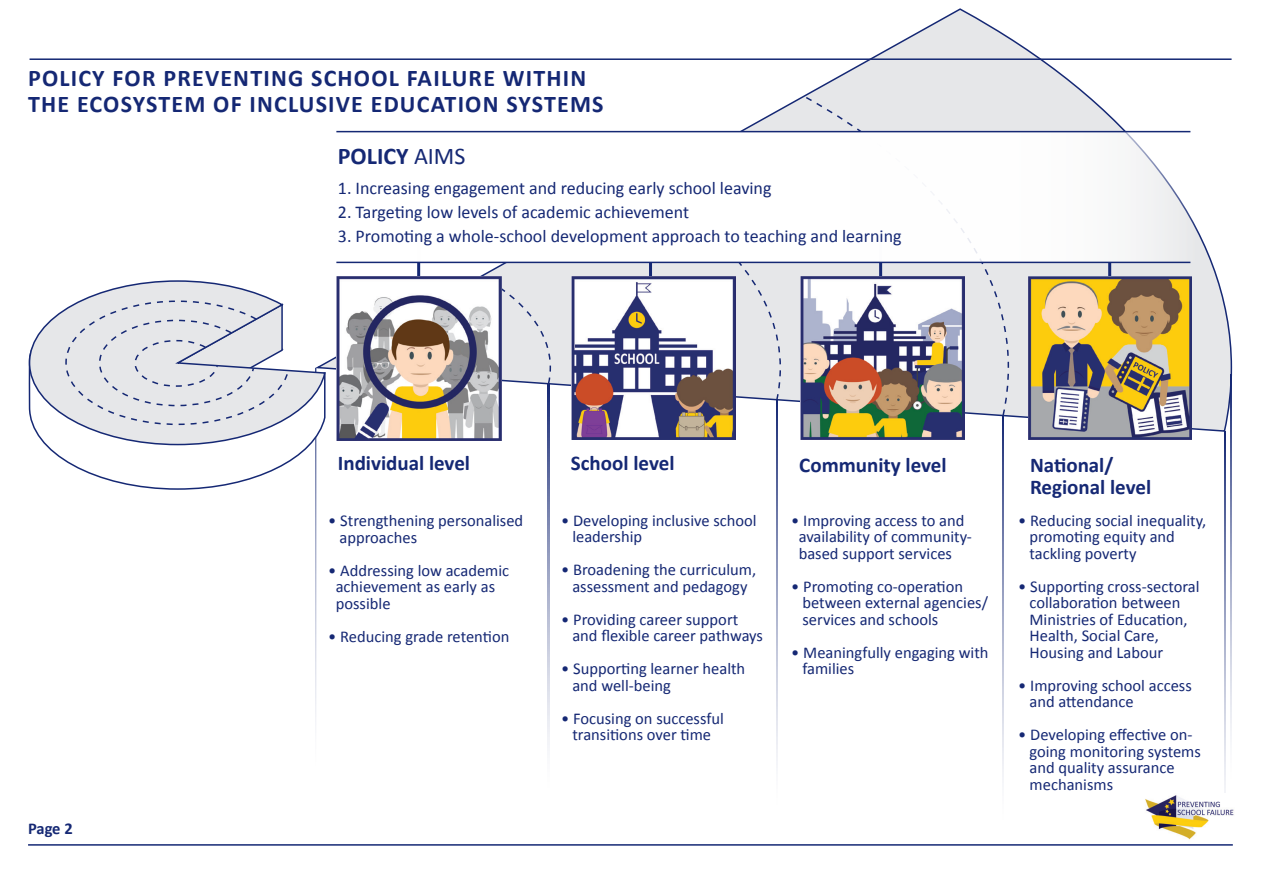
<style>
.page{position:relative;width:1263px;height:893px;background:#fff}
.page>*{position:absolute;margin:0;border:0;box-sizing:border-box;transform-origin:0 0}
.t1{font:700 24px/25.5px "Calibri";letter-spacing:.05em;color:#152874}
.t2{font:700 21px/22.5px "Calibri";color:#152874}
.t3{font:18px "Calibri";color:#152874}
.t4{font:16.5px/16.5px "Calibri";color:#152874}
.t5{font:700 16.5px "Calibri";color:#152874}
.s1{font-weight:400}
</style>
<div class="page">
<svg style="left:327px;top:8px;width:906px;height:425px"></svg>
<svg style="left:641px;top:263px;width:141px;height:139px;background:#e0e2e6"></svg>
<hr style="left:417px;top:234px;width:3px;height:72px;background:#152874">
<hr style="left:649px;top:234px;width:3px;height:72px;background:#152874">
<svg style="left:327px;top:132px;width:352px;height:131px"></svg>
<svg style="left:1231px;top:374px;width:1px;height:365px"></svg>
<hr style="left:28px;top:844px;width:1205px;height:2px;background:#152874">
<svg style="left:548px;top:385px;width:1px;height:363px"></svg>
<svg style="left:776px;top:400px;width:1px;height:365px"></svg>
<svg style="left:1002px;top:417px;width:2px;height:363px"></svg>
<hr style="left:30px;top:58px;width:1201px;height:2px;background:#152874">
<svg style="left:315px;top:491px;width:1px;height:235px"></svg>
<svg style="left:46px;top:446px;width:271px;height:45px"></svg>
<svg style="left:28px;top:280px;width:299px;height:166px"></svg>
<svg style="left:65px;top:300px;width:225px;height:126px;background:#dcdee4"></svg>
<div style="left:801px;top:94px;width:209px;height:323px;background:#e6e7e9"></div>
<svg style="left:480px;top:274px;width:72px;height:111px;background:#dcdee3"></svg>
<svg style="left:1224px;top:431px;width:1px;height:362px"></svg>
<hr style="left:879px;top:234px;width:3px;height:72px;background:#152874">
<hr style="left:1108px;top:262px;width:3px;height:44px;background:#152874">
<svg style="left:679px;top:132px;width:524px;height:131px"></svg>
<hr style="left:336px;top:262px;width:854px;height:1px;background:#152874">
<hr style="left:336px;top:131px;width:854px;height:1px;background:#152874">
<img style="left:336px;top:277px;width:165px;height:163px">
<img style="left:571px;top:276px;width:165px;height:164px">
<img style="left:801px;top:276px;width:164px;height:164px">
<img style="left:1028px;top:277px;width:163px;height:163px">
<img style="left:1145px;top:795px;width:89px;height:45px">
<h1 class="t1" style="left:28px;top:64px;width:577px">POLICY FOR PREVENTING SCHOOL FAILURE WITHIN<br>THE ECOSYSTEM OF INCLUSIVE EDUCATION SYSTEMS</h1>
<h2 class="t1" style="left:338px;top:142px;width:129px">POLICY <span class="s1">AIMS</span></h2>
<p class="t3" style="left:338px;top:177px;width:435px">1. Increasing engagement and reducing early school leaving</p>
<p class="t3" style="left:338px;top:201px;width:353px">2. Targeting low levels of academic achievement</p>
<p class="t3" style="left:338px;top:225px;width:565px">3. Promoting a whole-school development approach to teaching and learning</p>
<p class="t5" style="left:28px;top:818px;width:46px">Page 2</p>
<h2 class="t2" style="left:338px;top:451px;width:134px">Individual level</h2>
<p class="t4" style="left:328px;top:512px;width:196px">• Strengthening personalised</p>
<p class="t4" style="left:339px;top:528px;width:79px">approaches</p>
<p class="t4" style="left:328px;top:561px;width:182px">• Addressing low academic</p>
<p class="t4" style="left:336px;top:578px;width:161px">achievement as early as possible</p>
<p class="t4" style="left:328px;top:627px;width:183px">• Reducing grade retention</p>
<h2 class="t2" style="left:571px;top:451px;width:105px">School level</h2>
<p class="t4" style="left:561px;top:511px;width:197px">• Developing inclusive school</p>
<p class="t4" style="left:572px;top:527px;width:71px">leadership</p>
<p class="t4" style="left:561px;top:560px;width:196px">• Broadening the curriculum,</p>
<p class="t4" style="left:572px;top:577px;width:177px">assessment and pedagogy</p>
<p class="t4" style="left:572px;top:610px;width:192px;text-indent:-11px">• Providing career support and flexible career pathways</p>
<p class="t4" style="left:561px;top:659px;width:186px">• Supporting learner health</p>
<p class="t4" style="left:572px;top:676px;width:100px">and well-being</p>
<p class="t4" style="left:561px;top:709px;width:164px;text-align:center">• Focusing on successful transitions over time</p>
<h2 class="t2" style="left:799px;top:452px;width:149px">Community level</h2>
<p class="t4" style="left:791px;top:511px;width:175px">• Improving access to and</p>
<p class="t4" style="left:799px;top:527px;width:175px">availability of community&shy;based support services</p>
<p class="t4" style="left:802px;top:577px;width:187px;text-indent:-11px">• Promoting co-operation between external agencies/</p>
<p class="t4" style="left:802px;top:610px;width:137px">services and schools</p>
<p class="t4" style="left:791px;top:643px;width:199px">• Meaningfully engaging with</p>
<p class="t4" style="left:802px;top:659px;width:53px">families</p>
<h2 class="t2" style="left:1030px;top:452px;width:123px">National/<br>Regional level</h2>
<p class="t4" style="left:1029px;top:511px;width:178px;text-indent:-11px">• Reducing social inequality, promoting equity and tackling poverty</p>
<p class="t4" style="left:1029px;top:577px;width:172px;text-indent:-11px">• Supporting cross-sectoral collaboration between<br>Ministries of Education,<br>Health, Social Care,</p>
<p class="t4" style="left:1030px;top:643px;width:135px">Housing and Labour</p>
<p class="t4" style="left:1029px;top:676px;width:164px;text-indent:-11px">• Improving school access and attendance</p>
<p class="t4" style="left:1018px;top:726px;width:176px">• Developing effective on-</p>
<p class="t4" style="left:1029px;top:742px;width:173px">going monitoring systems</p>
<p class="t4" style="left:1029px;top:759px;width:147px">and quality assurance</p>
<p class="t4" style="left:1030px;top:775px;width:85px">mechanisms</p>
</div>
